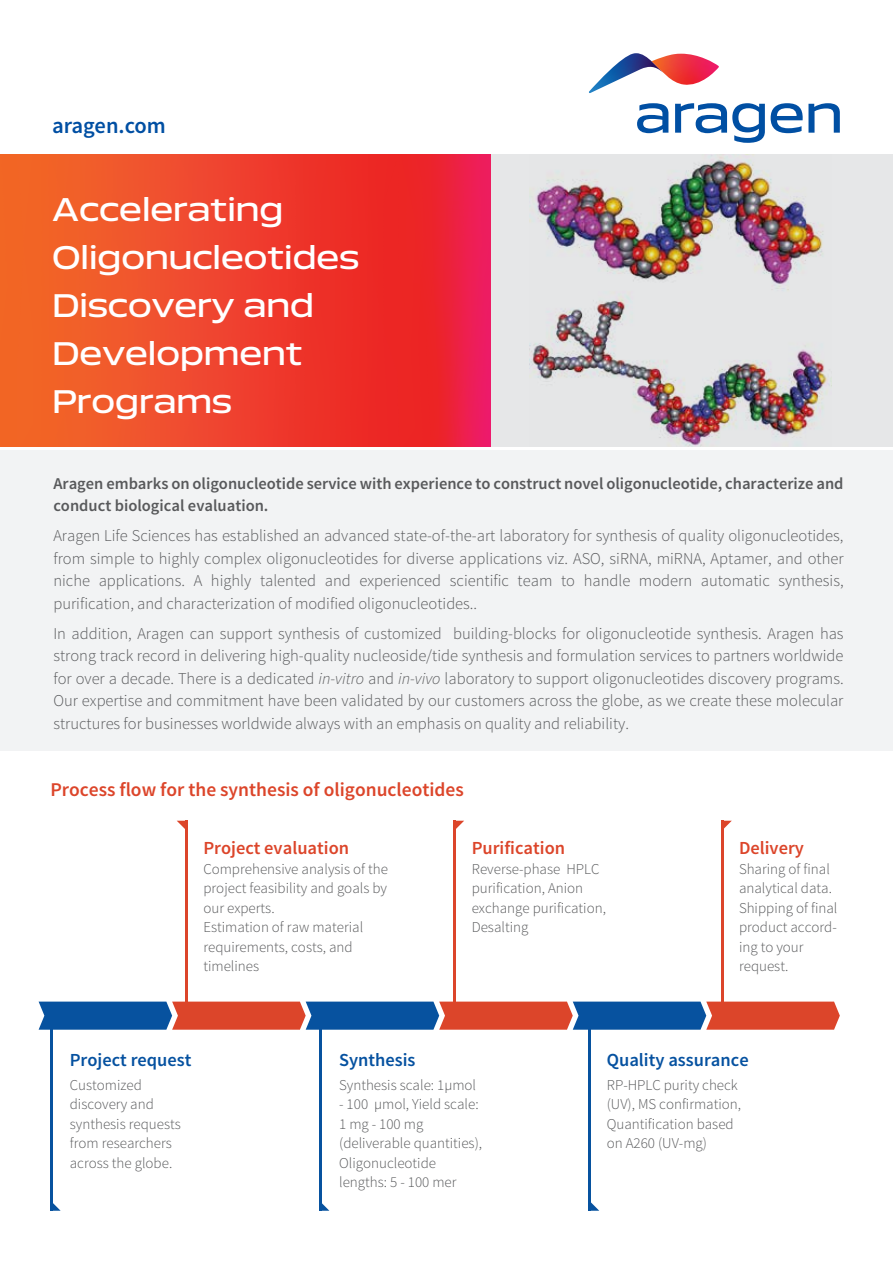
<style>
.page{position:relative;width:893px;height:1263px;background:#fff}
.page>*{position:absolute;margin:0;border:0;box-sizing:border-box;transform-origin:0 0}
.t1{font:500 30px/48px "Aero";color:#fff}
.t2{font:600 22.5px "Source Sans Pro";color:#004fa3}
.t3{font:600 19.5px "Source Sans Pro";color:#dc452a}
.t4{font:600 18.45px "Source Sans Pro";color:#0551a0}
.t5{font:600 18.45px "Source Sans Pro";color:#dc452a}
.t6{font:300 16.5px/22.5px "Source Sans Pro";color:#58595b;text-align:justify}
.t7{font:600 16.5px/22.5px "Source Sans Pro";color:#58595b}
.t8{font:300 15px/19.5px "Source Sans Pro";color:#58595b}
.s1{font-style:italic}
</style>
<div class="page">
<div style="left:0;top:450px;width:893px;height:301px;background:#f2f3f4"></div>
<svg style="left:589px;top:53px;width:130px;height:40px"></svg>
<svg style="left:637px;top:103px;width:31px;height:30px"></svg>
<svg style="left:675px;top:103px;width:90px;height:40px"></svg>
<svg style="left:771px;top:103px;width:69px;height:30px"></svg>
<hr style="left:185px;top:821px;width:2px;height:182px;background:#dc452a">
<svg style="left:177px;top:821px;width:8px;height:8px"></svg>
<hr style="left:454px;top:821px;width:2px;height:182px;background:#dc452a">
<svg style="left:456px;top:821px;width:8px;height:8px"></svg>
<hr style="left:319px;top:1028px;width:2px;height:183px;background:#07529f">
<svg style="left:321px;top:1201px;width:8px;height:10px"></svg>
<svg style="left:39px;top:1001px;width:801px;height:29px;background:#7b586f"></svg>
<hr style="left:721px;top:821px;width:3px;height:182px;background:#dc452a">
<svg style="left:724px;top:821px;width:8px;height:8px"></svg>
<hr style="left:589px;top:1028px;width:2px;height:183px;background:#07529f">
<svg style="left:591px;top:1202px;width:8px;height:9px"></svg>
<hr style="left:50px;top:1028px;width:2px;height:183px;background:#07529f">
<svg style="left:52px;top:1201px;width:9px;height:10px"></svg>
<svg style="left:0;top:155px;width:491px;height:292px;background:#ee402d"></svg>
<div style="left:492px;top:155px;width:401px;height:292px;background:#e6e7e8"></div>
<img style="left:530px;top:155px;width:301px;height:292px">
<h2 class="t2" style="left:52px;top:112px;width:115px">aragen.com</h2>
<h1 class="t1" style="left:52px;top:186px;width:309px">Accelerating<br>Oligonucleotides<br>Discovery and<br>Development<br>Programs</h1>
<p class="t7" style="left:53px;top:472px;width:792px">Aragen embarks on oligonucleotide service with experience to construct novel oligonucleotide, characterize and conduct biological evaluation.</p>
<p class="t6" style="left:53px;top:525px;width:792px">Aragen Life Sciences has established an advanced state-of-the-art laboratory for synthesis of quality oligonucleotides, from simple to highly complex oligonucleotides for diverse applications viz. ASO, siRNA, miRNA, Aptamer, and other niche applications. A highly talented and experienced scientific team to handle modern automatic synthesis, purification, and characterization of modified oligonucleotides..</p>
<p class="t6" style="left:53px;top:622px;width:792px">In addition, Aragen can support synthesis of customized building-blocks for oligonucleotide synthesis. Aragen has strong track record in delivering high-quality nucleoside/tide synthesis and formulation services to partners worldwide for over a decade. There is a dedicated <span class="s1">in-vitro</span> and <span class="s1">in-vivo</span> laboratory to support oligonucleotides discovery programs.<br>Our expertise and commitment have been validated by our customers across the globe, as we create these molecular structures for businesses worldwide always with an emphasis on quality and reliability.</p>
<p class="t3" style="left:50px;top:777px;width:415px">Process flow for the synthesis of oligonucleotides</p>
<p class="t5" style="left:203px;top:836px;width:147px">Project evaluation</p>
<p class="t8" style="left:203px;top:859px;width:186px">Comprehensive analysis of the project feasibility and goals by our experts.<br>Estimation of raw material requirements, costs, and timelines</p>
<p class="t5" style="left:472px;top:836px;width:95px">Purification</p>
<p class="t8" style="left:472px;top:859px;width:136px">Reverse-phase HPLC purification, Anion exchange purification,<br>Desalting</p>
<p class="t5" style="left:739px;top:836px;width:67px">Delivery</p>
<p class="t8" style="left:739px;top:859px;width:100px">Sharing of final analytical data.<br>Shipping of final product accord&shy;ing to your request.</p>
<p class="t4" style="left:70px;top:1048px;width:123px">Project request</p>
<p class="t4" style="left:339px;top:1048px;width:78px">Synthesis</p>
<p class="t4" style="left:607px;top:1048px;width:143px">Quality assurance</p>
<p class="t8" style="left:70px;top:1075px;width:113px">Customized discovery and synthesis requests from researchers across the globe.</p>
<p class="t8" style="left:339px;top:1075px;width:139px">Synthesis scale: 1µmol</p>
<p class="t8" style="left:339px;top:1094px;width:144px">- 100 µmol, Yield scale:<br>1 mg - 100 mg (deliverable quantities),<br>Oligonucleotide lengths: 5 - 100 mer</p>
<p class="t8" style="left:607px;top:1075px;width:136px">RP-HPLC purity check (UV), MS confirmation,<br>Quantification based on A260 (UV-mg)</p>
</div>
